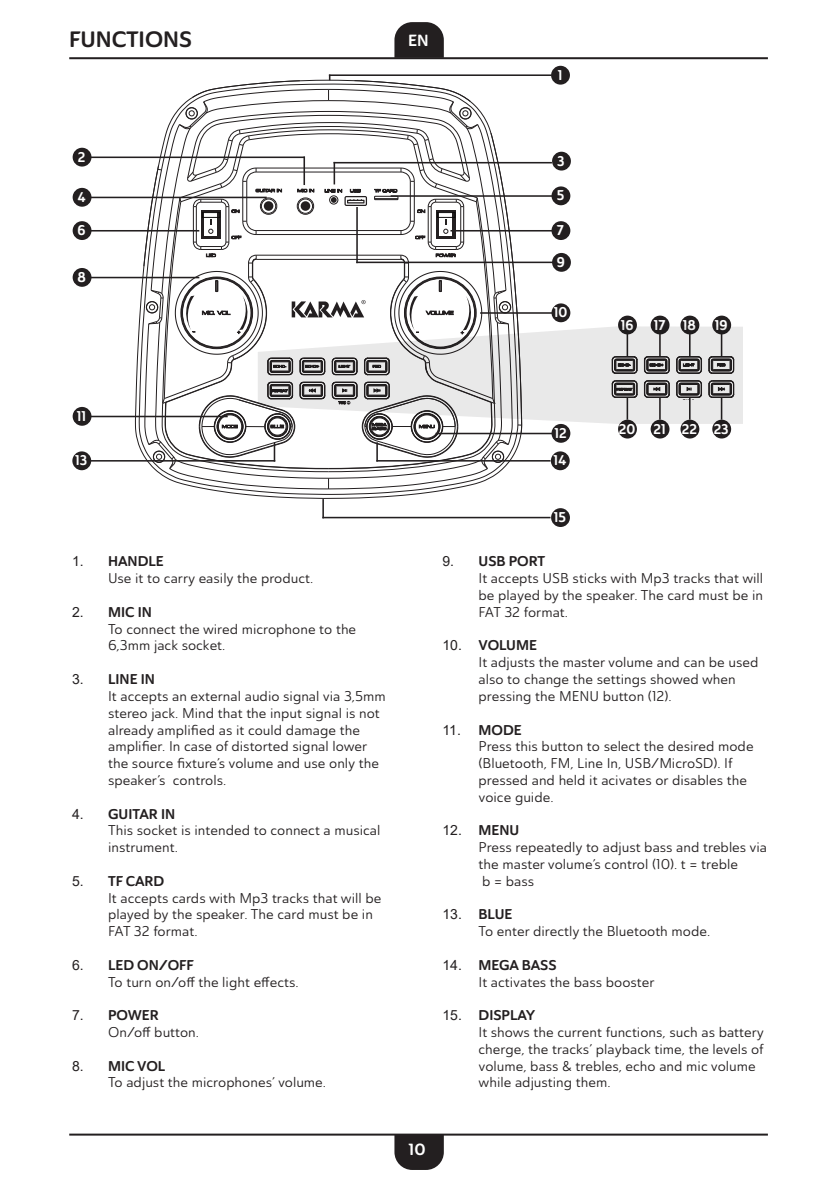
<style>
.page{position:relative;width:840px;height:1191px;background:#fff}
.page>*{position:absolute;margin:0;border:0;box-sizing:border-box;transform-origin:0 0}
.t1{font:22px "Ainslie Sans Nor Bol";color:#231f20}
.t2{font:16px "Ainslie Sans Nor Bol";color:#fff}
.t3{font:14px/16.8px "Ainslie Sans Nor Reg";color:#231f20}
.t4{font:14px "Ainslie Sans Nor Bol";color:#231f20}
.t5{font:14px "Ainslie Sans Con Bol";color:#fff}
.s1{font-family:"Arial"}
</style>
<div class="page">
<svg style="left:394px;top:1135px;width:49px;height:35px;background:#353132"></svg>
<hr style="left:69px;top:57px;width:698px;height:2px;background:#231f20">
<hr style="left:69px;top:1133px;width:698px;height:2px;background:#231f20">
<svg style="left:394px;top:22px;width:49px;height:36px;background:#353132"></svg>
<svg style="left:135px;top:196px;width:276px;height:303px"></svg>
<svg style="left:139px;top:196px;width:314px;height:299px"></svg>
<div style="left:551px;top:186px;width:19px;height:19px;background:#231f20;border-radius:50%"></div>
<hr style="left:390px;top:195px;width:161px;height:2px;background:#231f20">
<div style="left:551px;top:221px;width:19px;height:19px;background:#231f20;border-radius:50%"></div>
<div style="left:73px;top:221px;width:18px;height:19px;background:#231f20;border-radius:50%"></div>
<div style="left:73px;top:188px;width:18px;height:19px;background:#231f20;border-radius:50%"></div>
<div style="left:73px;top:148px;width:18px;height:19px;background:#231f20;border-radius:50%"></div>
<div style="left:73px;top:268px;width:18px;height:19px;background:#231f20;border-radius:50%"></div>
<div style="left:73px;top:407px;width:18px;height:19px;background:#231f20;border-radius:50%"></div>
<div style="left:551px;top:303px;width:19px;height:19px;background:#231f20;border-radius:50%"></div>
<div style="left:551px;top:424px;width:19px;height:19px;background:#231f20;border-radius:50%"></div>
<div style="left:617px;top:420px;width:19px;height:18px;background:#231f20;border-radius:50%"></div>
<svg style="left:617px;top:315px;width:19px;height:19px"></svg>
<div style="left:650px;top:420px;width:19px;height:18px;background:#231f20;border-radius:50%"></div>
<div style="left:650px;top:315px;width:19px;height:19px;background:#231f20;border-radius:50%"></div>
<div style="left:680px;top:420px;width:19px;height:18px;background:#231f20;border-radius:50%"></div>
<div style="left:680px;top:315px;width:19px;height:19px;background:#231f20;border-radius:50%"></div>
<div style="left:711px;top:420px;width:19px;height:18px;background:#231f20;border-radius:50%"></div>
<div style="left:711px;top:315px;width:19px;height:19px;background:#231f20;border-radius:50%"></div>
<hr style="left:450px;top:230px;width:101px;height:1px;background:#231f20">
<hr style="left:90px;top:230px;width:109px;height:1px;background:#231f20">
<hr style="left:90px;top:197px;width:176px;height:1px;background:#231f20">
<hr style="left:90px;top:277px;width:109px;height:1px;background:#231f20">
<hr style="left:90px;top:416px;width:137px;height:1px;background:#231f20">
<hr style="left:480px;top:312px;width:71px;height:2px;background:#231f20">
<hr style="left:435px;top:433px;width:116px;height:1px;background:#231f20">
<div style="left:551px;top:152px;width:19px;height:18px;background:#231f20;border-radius:50%"></div>
<div style="left:551px;top:253px;width:19px;height:19px;background:#231f20;border-radius:50%"></div>
<div style="left:550px;top:508px;width:19px;height:19px;background:#231f20;border-radius:50%"></div>
<div style="left:550px;top:451px;width:19px;height:19px;background:#231f20;border-radius:50%"></div>
<div style="left:72px;top:451px;width:19px;height:19px;background:#231f20;border-radius:50%"></div>
<hr style="left:333px;top:162px;width:218px;height:1px;background:#231f20">
<hr style="left:356px;top:261px;width:198px;height:2px;background:#231f20">
<hr style="left:322px;top:517px;width:228px;height:1px;background:#231f20">
<hr style="left:376px;top:460px;width:174px;height:1px;background:#231f20">
<hr style="left:90px;top:460px;width:185px;height:1px;background:#231f20">
<svg style="left:322px;top:499px;width:2px;height:19px"></svg>
<div style="left:550px;top:66px;width:19px;height:19px;background:#231f20;border-radius:50%"></div>
<hr style="left:329px;top:74px;width:222px;height:2px;background:#231f20">
<svg style="left:143px;top:75px;width:379px;height:414px"></svg>
<hr style="left:90px;top:156px;width:215px;height:2px;background:#231f20">
<hr style="left:303px;top:156px;width:2px;height:29px;background:#231f20">
<svg style="left:257px;top:326px;width:485px;height:98px;fill:#e9e9e9"></svg>
<h1 class="t1" style="left:69px;top:25px;width:124px">FUNCTIONS</h1>
<p class="t2" style="left:408px;top:30px;width:22px">EN</p>
<p class="t5" style="left:78px;top:148px;width:9px">2</p>
<p class="t5" style="left:77px;top:188px;width:10px">4</p>
<p class="t5" style="left:557px;top:66px;width:6px">1</p>
<p class="t5" style="left:557px;top:152px;width:9px">3</p>
<p class="t5" style="left:556px;top:186px;width:9px">5</p>
<p class="t5" style="left:77px;top:221px;width:10px">6</p>
<p class="t5" style="left:556px;top:221px;width:8px">7</p>
<p class="t5" style="left:77px;top:268px;width:10px">8</p>
<p class="t5" style="left:556px;top:253px;width:10px">9</p>
<p class="t5" style="left:553px;top:303px;width:15px">10</p>
<p class="t5" style="left:620px;top:316px;width:14px">16</p>
<p class="t5" style="left:653px;top:316px;width:13px">17</p>
<p class="t5" style="left:682px;top:316px;width:15px">18</p>
<p class="t5" style="left:714px;top:316px;width:14px">19</p>
<p class="t5" style="left:77px;top:407px;width:11px">11</p>
<p class="t5" style="left:554px;top:424px;width:14px">12</p>
<p class="t5" style="left:618px;top:420px;width:18px">20</p>
<p class="t5" style="left:75px;top:451px;width:14px">13</p>
<p class="t5" style="left:553px;top:451px;width:14px">14</p>
<p class="t5" style="left:553px;top:508px;width:14px">15</p>
<p class="t5" style="left:653px;top:420px;width:14px">21</p>
<p class="t5" style="left:681px;top:420px;width:17px">22</p>
<p class="t5" style="left:713px;top:420px;width:16px">23</p>
<p class="t4" style="left:72px;top:552px;width:93px"><span class="s1">1.</span> HANDLE</p>
<p class="t3" style="left:108px;top:570px;width:206px">Use it to carry easily the product.</p>
<p class="t4" style="left:72px;top:603px;width:81px"><span class="s1">2.</span> MIC IN</p>
<p class="t3" style="left:108px;top:620px;width:249px">To connect the wired microphone to the<br>6,3mm jack socket.</p>
<p class="t4" style="left:72px;top:670px;width:84px"><span class="s1">3.</span> LINE IN</p>
<p class="t3" style="left:108px;top:687px;width:279px">It accepts an external audio signal via 3,5mm stereo jack. Mind that the input signal is not already amplified as it could damage the amplifier. In case of distorted signal lower the source fixture’s volume and use only the speaker’s controls.</p>
<p class="t4" style="left:72px;top:804px;width:105px"><span class="s1">4.</span> GUITAR IN</p>
<p class="t3" style="left:108px;top:822px;width:274px">This socket is intended to connect a musical instrument.</p>
<p class="t4" style="left:72px;top:872px;width:94px"><span class="s1">5.</span> TF CARD</p>
<p class="t3" style="left:108px;top:889px;width:274px">It accepts cards with Mp3 tracks that will be played by the speaker. The card must be in<br>FAT 32 format.</p>
<p class="t4" style="left:72px;top:956px;width:123px"><span class="s1">6.</span> LED ON/OFF</p>
<p class="t3" style="left:108px;top:973px;width:192px">To turn on/off the light effects.</p>
<p class="t4" style="left:72px;top:1006px;width:88px"><span class="s1">7.</span> POWER</p>
<p class="t3" style="left:108px;top:1023px;width:92px">On/off button.</p>
<p class="t4" style="left:72px;top:1056px;width:95px"><span class="s1">8.</span> MIC VOL</p>
<p class="t3" style="left:108px;top:1074px;width:219px">To adjust the microphones’ volume.</p>
<p class="t4" style="left:442px;top:552px;width:104px"><span class="s1">9.</span> USB PORT</p>
<p class="t3" style="left:478px;top:570px;width:286px;text-align:justify">It accepts USB sticks with Mp3 tracks that will be played by the speaker. The card must be in FAT 32 format.</p>
<p class="t4" style="left:442px;top:636px;width:96px"><span class="s1">10.</span> VOLUME</p>
<p class="t3" style="left:478px;top:654px;width:281px">It adjusts the master volume and can be used also to change the settings showed when pressing the MENU button (12).</p>
<p class="t4" style="left:442px;top:720px;width:81px"><span class="s1">11.</span> MODE</p>
<p class="t3" style="left:478px;top:738px;width:276px">Press this button to select the desired mode (Bluetooth, FM, Line In, USB/MicroSD). If pressed and held it acivates or disables the voice guide.</p>
<p class="t4" style="left:442px;top:821px;width:78px"><span class="s1">12.</span> MENU</p>
<p class="t3" style="left:478px;top:839px;width:290px">Press repeatedly to adjust bass and trebles via the master volume’s control (10). t = treble<br>b = bass</p>
<p class="t4" style="left:442px;top:905px;width:71px"><span class="s1">13.</span> BLUE</p>
<p class="t3" style="left:478px;top:923px;width:233px">To enter directly the Bluetooth mode.</p>
<p class="t4" style="left:442px;top:956px;width:115px"><span class="s1">14.</span> MEGA BASS</p>
<p class="t3" style="left:478px;top:973px;width:177px">It activates the bass booster</p>
<p class="t4" style="left:442px;top:1006px;width:94px"><span class="s1">15.</span> DISPLAY</p>
<p class="t3" style="left:478px;top:1023px;width:287px">It shows the current functions, such as battery cherge, the tracks’ playback time, the levels of volume, bass &amp; trebles, echo and mic volume while adjusting them.</p>
<p class="t2" style="left:408px;top:1139px;width:19px">10</p>
</div>
